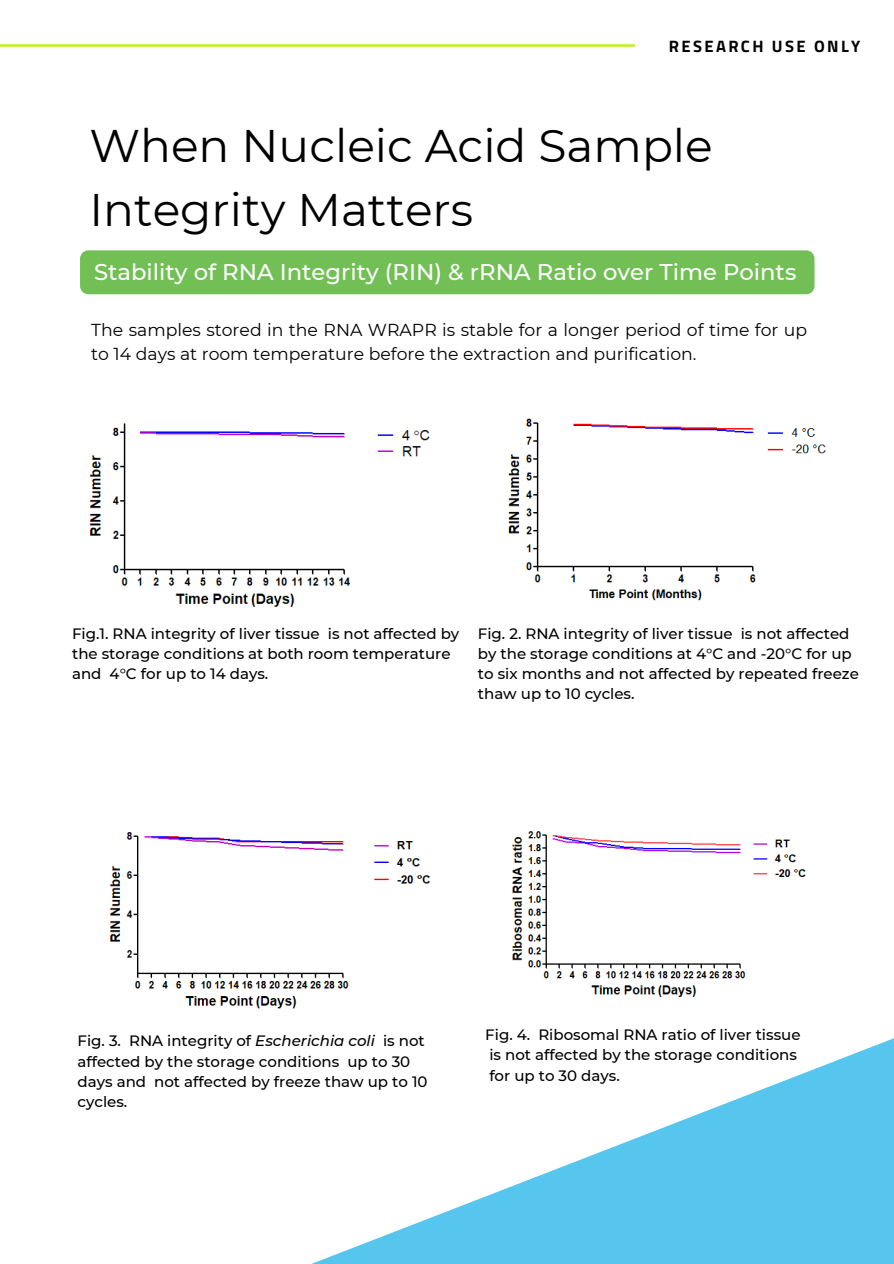
<style>
.page{position:relative;width:894px;height:1264px;background:#fff}
.page>*{position:absolute;margin:0;border:0;box-sizing:border-box;transform-origin:0 0}
.t1{font:45.6px/63.9px "Montserrat";color:#000}
.t2{font:500 22.65px "Montserrat";color:#fff}
.t3{font:17.25px/23.7px "Montserrat";color:#000}
.t4{font:700 16.5px "Titillium Web";letter-spacing:.145em;color:#000}
.t5{font:500 15px/20.2px "Montserrat";color:#000}
.s1{font-style:italic}
</style>
<div class="page">
<hr style="left:0;top:44px;width:634px;height:3px;background:#c8ef4f">
<svg style="left:314px;top:1038px;width:579px;height:225px"></svg>
<div style="left:80px;top:250px;width:734px;height:44px;background:#72c055;border-radius:8px"></div>
<img style="left:89px;top:423px;width:341px;height:184px">
<img style="left:508px;top:418px;width:318px;height:183px">
<img style="left:109px;top:832px;width:322px;height:177px">
<img style="left:512px;top:831px;width:294px;height:166px">
<p class="t4" style="left:668px;top:34px;width:193px">RESEARCH USE ONLY</p>
<h1 class="t1" style="left:89px;top:114px;width:624px">When Nucleic Acid Sample<br>Integrity Matters</h1>
<h2 class="t2" style="left:94px;top:258px;width:703px">Stability of RNA Integrity (RIN) &amp; rRNA Ratio over Time Points</h2>
<p class="t3" style="left:91px;top:318px;width:717px">The samples stored in the RNA WRAPR is stable for a longer period of time for up to 14 days at room temperature before the extraction and purification.</p>
<p class="t5" style="left:72px;top:623px;width:388px">Fig.1. RNA integrity of liver tissue is not affected by the storage conditions at both room temperature and 4°C for up to 14 days.</p>
<p class="t5" style="left:477px;top:623px;width:382px">Fig. 2. RNA integrity of liver tissue is not affected by the storage conditions at 4°C and -20°C for up to six months and not affected by repeated freeze thaw up to 10 cycles.</p>
<p class="t5" style="left:77px;top:1030px;width:351px">Fig. 3. RNA integrity of <span class="s1">Escherichia coli</span> is not affected by the storage conditions up to 30 days and not affected by freeze thaw up to 10 cycles.</p>
<p class="t5" style="left:485px;top:1024px;width:316px">Fig. 4. Ribosomal RNA ratio of liver tissue is not affected by the storage conditions for up to 30 days.</p>
</div>
